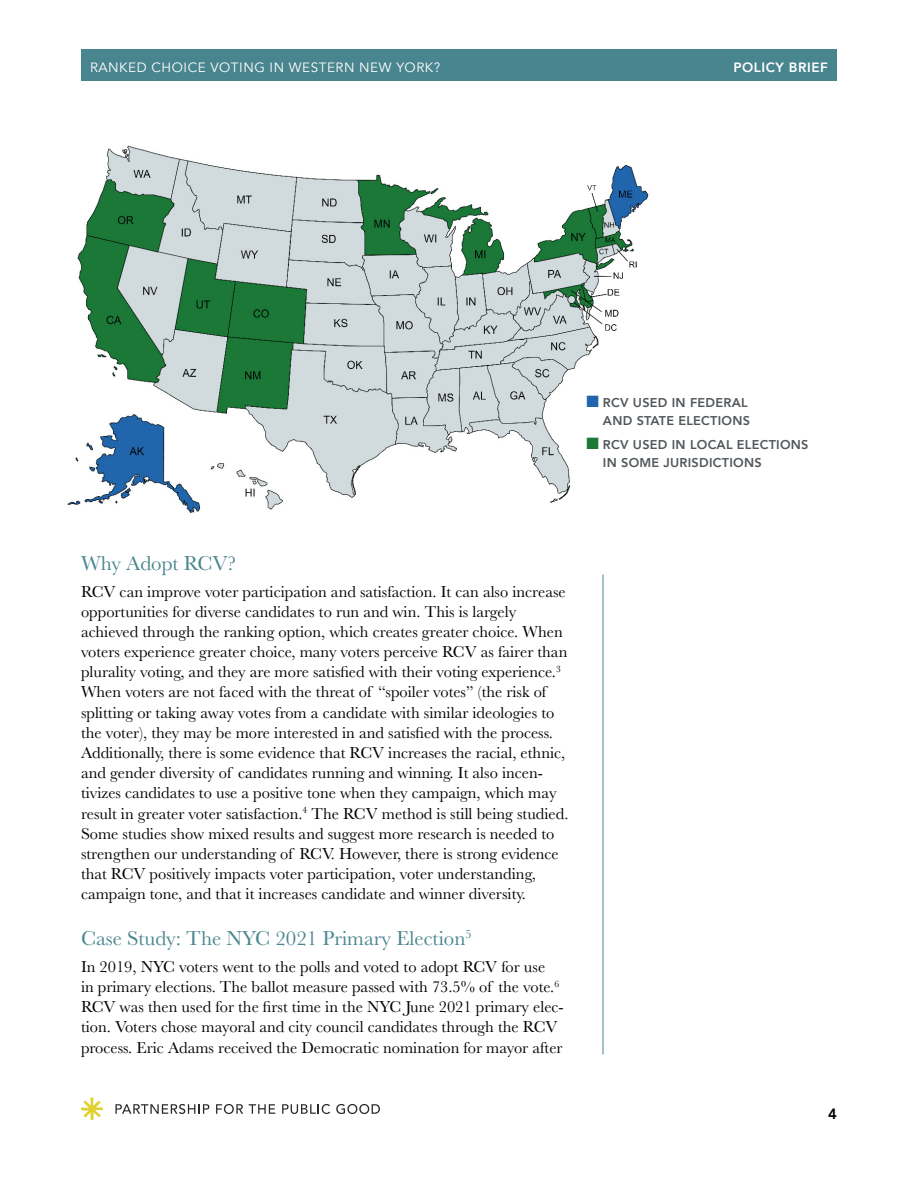
<style>
.page{position:relative;width:918px;height:1188px;background:#fff}
.page>*{position:absolute;margin:0;border:0;box-sizing:border-box;transform-origin:0 0}
.Subhead{font:20.85px "Baskerville";color:#49858e}
.Body_Text{font:16.5px/20.1px "Baskerville";color:#000}
.t1{font:800 15px "Avenir";color:#000}
.t2{font:13.5px "Avenir";letter-spacing:.04em;color:#fff}
.t3{font:800 13.5px "Avenir";letter-spacing:.04em;color:#fff}
.Black_Caption{font:800 12.75px/18px "Avenir";letter-spacing:.02em;color:#52575b;text-align:right}
.s1{color:#2166ac}
.s2{color:#1b7837}
</style>
<div class="page">
<div style="left:81px;top:50px;width:756px;height:31px;background:#49858e"></div>
<svg style="left:115px;top:1104px;width:94px;height:10px"></svg>
<svg style="left:216px;top:1104px;width:27px;height:10px"></svg>
<svg style="left:249px;top:1104px;width:26px;height:10px"></svg>
<svg style="left:282px;top:1104px;width:48px;height:10px"></svg>
<svg style="left:336px;top:1104px;width:44px;height:10px"></svg>
<svg style="left:81px;top:1097px;width:22px;height:23px"></svg>
<hr style="left:603px;top:575px;width:1px;height:479px;background:#49858e">
<img style="left:67px;top:145px;width:582px;height:369px">
<div style="left:585px;top:393px;width:234px;height:135px;background:#fff"></div>
<p class="t2" style="left:90px;top:59px;width:352px">RANKED CHOICE VOTING IN WESTERN NEW YORK?</p>
<p class="t3" style="left:733px;top:57px;width:96px">POLICY BRIEF</p>
<p class="Black_Caption" style="left:586px;top:393px;width:165px"><span class="s1">■</span> RCV USED IN FEDERAL<br>AND STATE ELECTIONS</p>
<p class="Black_Caption" style="left:603px;top:436px;width:207px;text-align:left;text-indent:-16px"><span class="s2">■</span> RCV USED IN LOCAL ELECTIONS<br>IN SOME JURISDICTIONS</p>
<h2 class="Subhead" style="left:81px;top:550px;width:157px">Why Adopt RCV?</h2>
<p class="Body_Text" style="left:81px;top:581px;width:489px">RCV can improve voter participation and satisfaction. It can also increase opportunities for diverse candidates to run and win. This is largely achieved through the ranking option, which creates greater choice. When voters experience greater choice, many voters perceive RCV as fairer than plurality voting, and they are more satisfied with their voting experience.<sup>3<br></sup>When voters are not faced with the threat of “spoiler votes” (the risk of splitting or taking away votes from a candidate with similar ideologies to the voter), they may be more interested in and satisfied with the process.<br>Additionally, there is some evidence that RCV increases the racial, ethnic, and gender diversity of candidates running and winning. It also incen&shy;tivizes candidates to use a positive tone when they campaign, which may result in greater voter satisfaction.<sup>4</sup> The RCV method is still being studied.<br>Some studies show mixed results and suggest more research is needed to strengthen our understanding of RCV. However, there is strong evidence that RCV positively impacts voter participation, voter understanding, campaign tone, and that it increases candidate and winner diversity.</p>
<h2 class="Subhead" style="left:81px;top:925px;width:392px">Case Study: The NYC 2021 Primary Election<sup>5</sup></h2>
<p class="Body_Text" style="left:81px;top:957px;width:484px">In 2019, NYC voters went to the polls and voted to adopt RCV for use<br>in primary elections. The ballot measure passed with 73.5% of the vote.<sup>6<br></sup>RCV was then used for the first time in the NYC June 2021 primary elec&shy;tion. Voters chose mayoral and city council candidates through the RCV process. Eric Adams received the Democratic nomination for mayor after</p>
<p class="t1" style="left:828px;top:1102px;width:10px">4</p>
</div>
